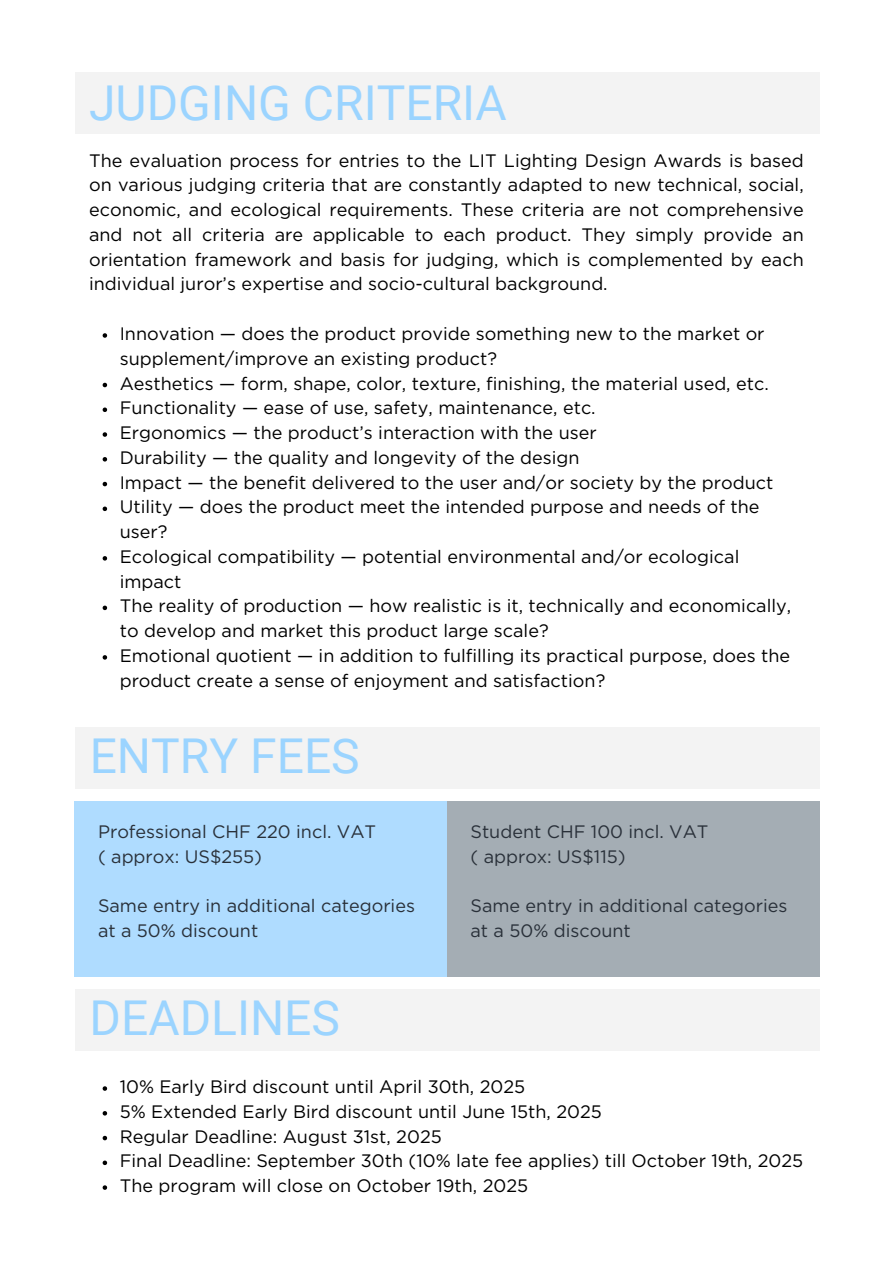
<style>
.page{position:relative;width:894px;height:1264px;background:#fff}
.page>*{position:absolute;margin:0;border:0;box-sizing:border-box;transform-origin:0 0}
.t1{font:48px "Roboto";color:#9bd4ff}
.t2{font:18px/24.8px "Gotham";color:#000}
.t3{font:18px/24.8px "Gotham";color:#293039}
</style>
<div class="page">
<div style="left:74px;top:801px;width:373px;height:175px;background:#afdcff"></div>
<svg style="left:103px;top:333px;width:4px;height:5px"></svg>
<svg style="left:103px;top:383px;width:4px;height:4px"></svg>
<svg style="left:103px;top:407px;width:4px;height:5px"></svg>
<svg style="left:103px;top:432px;width:4px;height:5px"></svg>
<svg style="left:103px;top:457px;width:4px;height:4px"></svg>
<svg style="left:103px;top:482px;width:4px;height:4px"></svg>
<svg style="left:103px;top:506px;width:4px;height:5px"></svg>
<svg style="left:103px;top:556px;width:4px;height:4px"></svg>
<svg style="left:103px;top:605px;width:4px;height:5px"></svg>
<svg style="left:103px;top:655px;width:4px;height:4px"></svg>
<div style="left:75px;top:72px;width:744px;height:61px;background:#f0f0f0"></div>
<div style="left:75px;top:727px;width:744px;height:61px;background:#f0f0f0"></div>
<div style="left:447px;top:801px;width:372px;height:175px;background:#a4adb4"></div>
<div style="left:74px;top:989px;width:745px;height:61px;background:#f0f0f0"></div>
<svg style="left:103px;top:1086px;width:4px;height:4px"></svg>
<svg style="left:103px;top:1111px;width:4px;height:4px"></svg>
<svg style="left:103px;top:1135px;width:4px;height:5px"></svg>
<svg style="left:103px;top:1160px;width:4px;height:5px"></svg>
<svg style="left:103px;top:1185px;width:4px;height:4px"></svg>
<p class="t1" style="left:89px;top:75px;width:419px">JUDGING CRITERIA</p>
<h1 class="t2" style="left:89px;top:149px;width:716px;text-align:justify">The evaluation process for entries to the LIT Lighting Design Awards is based on various judging criteria that are constantly adapted to new technical, social, economic, and ecological requirements. These criteria are not comprehensive and not all criteria are applicable to each product. They simply provide an orientation framework and basis for judging, which is complemented by each individual juror’s expertise and socio-cultural background.</h1>
<h2 class="t2" style="left:120px;top:322px;width:646px">Innovation — does the product provide something new to the market or supplement/improve an existing product?</h2>
<p class="t2" style="left:120px;top:372px;width:650px">Aesthetics — form, shape, color, texture, finishing, the material used, etc.</p>
<p class="t2" style="left:120px;top:396px;width:477px">Functionality — ease of use, safety, maintenance, etc.</p>
<p class="t2" style="left:120px;top:421px;width:478px">Ergonomics — the product’s interaction with the user</p>
<p class="t2" style="left:120px;top:446px;width:461px">Durability — the quality and longevity of the design</p>
<p class="t2" style="left:120px;top:471px;width:655px">Impact — the benefit delivered to the user and/or society by the product</p>
<p class="t2" style="left:120px;top:495px;width:641px">Utility — does the product meet the intended purpose and needs of the user?</p>
<p class="t2" style="left:120px;top:545px;width:621px">Ecological compatibility — potential environmental and/or ecological impact</p>
<p class="t2" style="left:120px;top:594px;width:673px">The reality of production — how realistic is it, technically and economically, to develop and market this product large scale?</p>
<p class="t2" style="left:120px;top:644px;width:671px">Emotional quotient — in addition to fulfilling its practical purpose, does the product create a sense of enjoyment and satisfaction?</p>
<h1 class="t1" style="left:90px;top:728px;width:271px">ENTRY FEES</h1>
<h2 class="t3" style="left:98px;top:820px;width:280px">Professional CHF 220 incl. VAT ( approx: US$255)</h2>
<h2 class="t3" style="left:98px;top:894px;width:318px">Same entry in additional categories at a 50% discount</h2>
<h1 class="t1" style="left:89px;top:990px;width:252px">DEADLINES</h1>
<h2 class="t3" style="left:470px;top:820px;width:239px">Student CHF 100 incl. VAT ( approx: US$115)</h2>
<h2 class="t3" style="left:470px;top:894px;width:318px">Same entry in additional categories at a 50% discount</h2>
<p class="t2" style="left:120px;top:1075px;width:407px">10% Early Bird discount until April 30th, 2025</p>
<p class="t2" style="left:120px;top:1099px;width:483px">5% Extended Early Bird discount until June 15th, 2025</p>
<p class="t2" style="left:120px;top:1124px;width:323px">Regular Deadline: August 31st, 2025</p>
<p class="t2" style="left:120px;top:1149px;width:684px">Final Deadline: September 30th (10% late fee applies) till October 19th, 2025</p>
<p class="t2" style="left:120px;top:1174px;width:410px">The program will close on October 19th, 2025</p>
</div>
